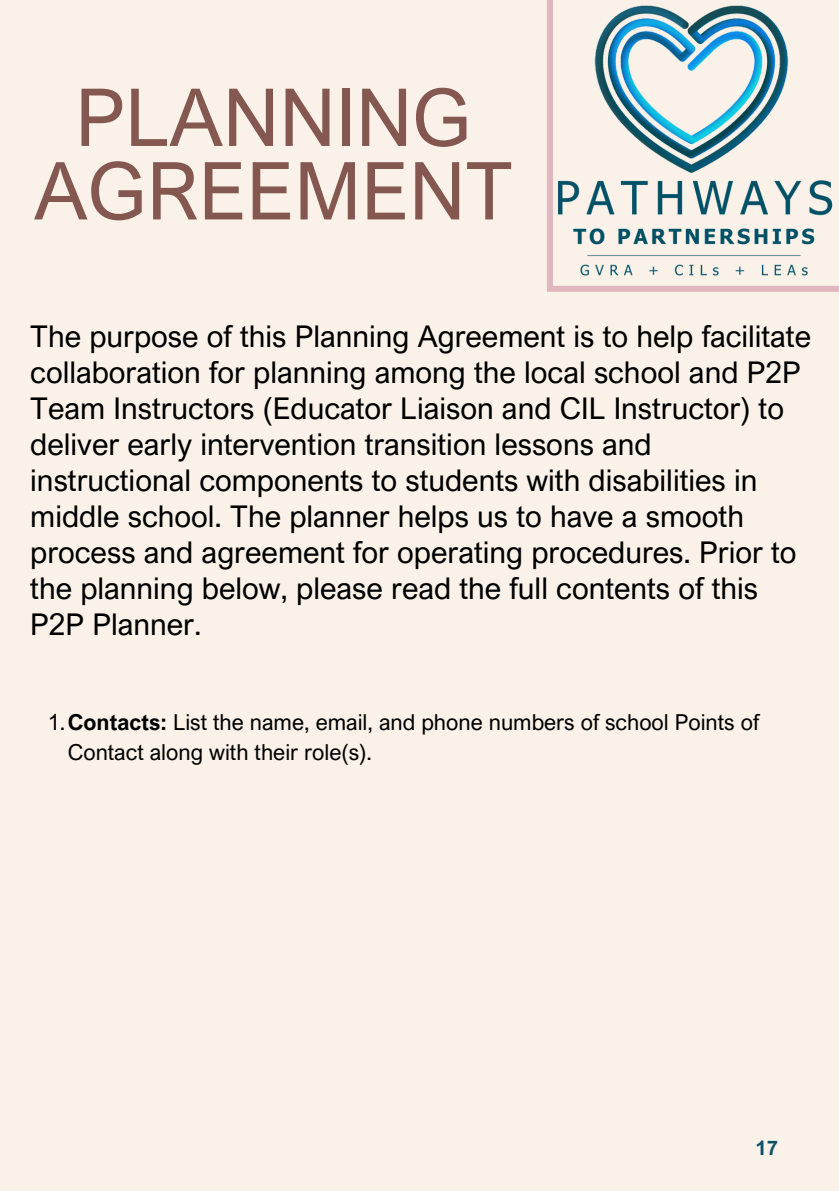
<style>
.page{position:relative;width:839px;height:1191px;background:#fff}
.page>*{position:absolute;margin:0;border:0;box-sizing:border-box;transform-origin:0 0}
.t1{font:80px/73.6px "Arial Nova";color:#845850;text-align:center}
.t2{font:30px/36px "Arial Nova";color:#000001}
.t3{font:22px/30px "Arial Nova";color:#000001}
.t4{font:700 20px "Arial Nova";color:#0c5266}
.s1{font-weight:700}
</style>
<div class="page">
<div style="left:0;top:0;width:838px;height:1191px;background:#faf2e9"></div>
<svg style="left:547px;top:0;width:291px;height:292px"></svg>
<p class="t1" style="left:34px;top:79px;width:480px">PLANNING<br>AGREEMENT</p>
<h1 class="t2" style="left:30px;top:318px;width:782px">The purpose of this Planning Agreement is to help facilitate collaboration for planning among the local school and P2P Team Instructors (Educator Liaison and CIL Instructor) to deliver early intervention transition lessons and instructional components to students with disabilities in middle school. The planner helps us to have a smooth process and agreement for operating procedures. Prior to the planning below, please read the full contents of this P2P Planner.</h1>
<h2 class="t3" style="left:68px;top:707px;width:693px;text-indent:-20px">1.<span class="s1">Contacts:</span> List the name, email, and phone numbers of school Points of<br>Contact along with their role(s).</h2>
<p class="t4" style="left:755px;top:1135px;width:24px">17</p>
</div>
